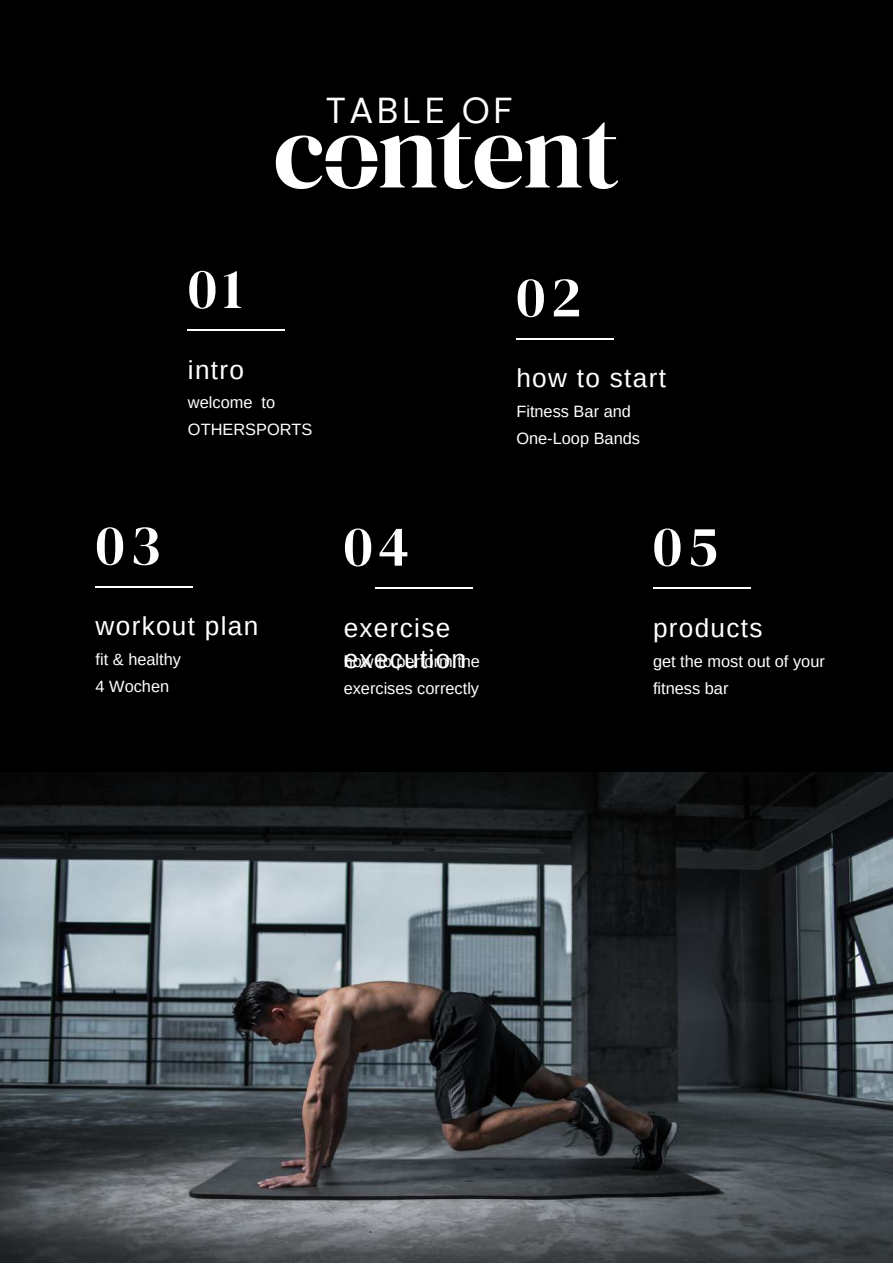
<style>
.page{position:relative;width:893px;height:1264px;background:#fff}
.page>*{position:absolute;margin:0;border:0;box-sizing:border-box;transform-origin:0 0}
.t1{font:104.7px "DM Serif Display";letter-spacing:-.02em;color:#fff}
.t2{font:57.3px "DM Serif Display";letter-spacing:.1em;color:#fff}
.t3{font:36px "DM Sans";letter-spacing:.1em;color:#fff}
.t4{font:26.1px "Arimo";letter-spacing:.05em;color:#fff}
.t5{font:16.35px/27px "Arimo";color:#fff}
.s1{font-size:26.1px}
</style>
<div class="page">
<div style="left:0;top:0;width:892px;height:1262px;background:#000"></div>
<img style="left:0;top:772px;width:892px;height:490px">
<hr style="left:187px;top:329px;width:98px;height:2px;background:#fff">
<hr style="left:95px;top:586px;width:98px;height:1px;background:#fff">
<hr style="left:516px;top:338px;width:97px;height:1px;background:#fff">
<hr style="left:375px;top:587px;width:98px;height:1px;background:#fff">
<hr style="left:652px;top:587px;width:98px;height:1px;background:#fff">
<h2 class="t2" style="left:188px;top:248px;width:56px">01</h2>
<h3 class="t3" style="left:326px;top:87px;width:188px">TABLE OF</h3>
<h1 class="t1" style="left:273px;top:79px;width:347px">content</h1>
<h2 class="t2" style="left:516px;top:257px;width:66px">02</h2>
<h3 class="t4" style="left:188px;top:355px;width:58px">intro</h3>
<p class="t5" style="left:188px;top:389px;width:126px">welcome to<br>OTHERSPORTS</p>
<h2 class="t2" style="left:96px;top:505px;width:66px">03</h2>
<h3 class="t4" style="left:96px;top:611px;width:164px">workout plan</h3>
<p class="t5" style="left:96px;top:646px;width:87px">fit &amp; healthy<br>4 Wochen</p>
<h2 class="t2" style="left:343px;top:506px;width:67px">04</h2>
<h3 class="t4" style="left:343px;top:613px;width:108px">exercise</h3>
<p class="t5" style="left:343px;top:647px;width:138px"><span class="s1">e</span>ho<span class="s1">x</span>w<span class="s1">e</span>to<span class="s1">c</span>p<span class="s1">u</span>er<span class="s1">t</span>fo<span class="s1">i</span>r<span class="s1">o</span>m<span class="s1">n</span>the exercises correctly</p>
<h3 class="t4" style="left:516px;top:364px;width:151px">how to start</h3>
<p class="t5" style="left:516px;top:397px;width:125px">Fitness Bar and<br>One-Loop Bands</p>
<h2 class="t2" style="left:653px;top:506px;width:66px">05</h2>
<h3 class="t4" style="left:653px;top:613px;width:111px">products</h3>
<p class="t5" style="left:653px;top:647px;width:173px">get the most out of your fitness bar</p>
</div>
